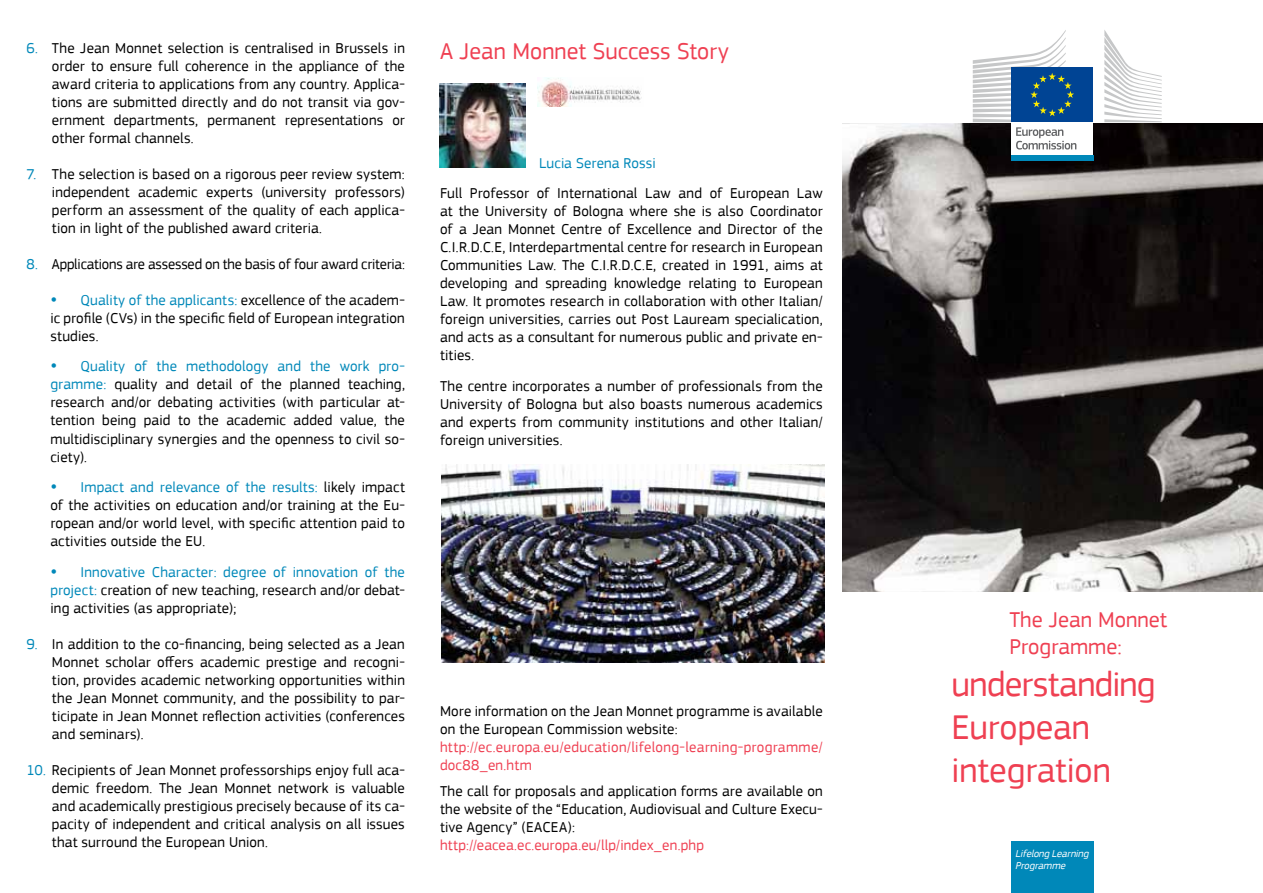
<style>
.page{position:relative;width:1263px;height:893px;background:#fff}
.page>*{position:absolute;margin:0;border:0;box-sizing:border-box;transform-origin:0 0}
.t1{font:36px/43.2px "PF Square Sans Pro";letter-spacing:-.005em;color:#ef4052}
.t2{font:24px "PF Square Sans Pro";color:#ef4052}
.t3{font:22.5px/27px "PF Square Sans Pro";color:#ef4052}
.t4{font:15px/18px "PF Square Sans Pro";letter-spacing:.01em;color:#000;text-align:justify}
.t5{font:15px/18px "PF Square Sans Pro";letter-spacing:.02em;color:#ef4052}
.t6{font:15px "PF Square Sans Pro";letter-spacing:-.01em;color:#000}
.t7{font:15px "PF Square Sans Pro";letter-spacing:.005em;color:#0088b9}
.t8{font:italic 10.5px/12.6px "PF Square Sans Pro";color:#fff}
.s1{color:#0088b9}
</style>
<div class="page">
<img style="left:842px;top:124px;width:421px;height:467px">
<div style="left:1011px;top:121px;width:82px;height:36px;background:#fff"></div>
<div style="left:1011px;top:68px;width:82px;height:54px;background:#004494"></div>
<svg style="left:1104px;top:30px;width:58px;height:92px"></svg>
<svg style="left:973px;top:30px;width:103px;height:120px"></svg>
<div style="left:1011px;top:156px;width:82px;height:5px;background:#0088b9"></div>
<div style="left:1011px;top:842px;width:82px;height:51px;background:#0088b9"></div>
<img style="left:440px;top:84px;width:86px;height:84px">
<img style="left:538px;top:78px;width:104px;height:29px">
<img style="left:441px;top:465px;width:384px;height:198px">
<p class="t4" style="left:52px;top:39px;width:354px;text-indent:-25px"><span class="s1">6.</span> The Jean Monnet selection is centralised in Brussels in order to ensure full coherence in the appliance of the award criteria to applications from any country. Applica&shy;tions are submitted directly and do not transit via gov&shy;ernment departments, permanent representations or other formal channels.</p>
<p class="t4" style="left:52px;top:165px;width:354px;text-indent:-25px"><span class="s1">7.</span> The selection is based on a rigorous peer review system: independent academic experts (university professors) perform an assessment of the quality of each applica&shy;tion in light of the published award criteria.</p>
<p class="t6" style="left:26px;top:255px;width:380px"><span class="s1">8.</span> Applications are assessed on the basis of four award criteria:</p>
<p class="t4" style="left:50px;top:291px;width:356px"><span class="s1">• Quality of the applicants:</span> excellence of the academ&shy;ic profile (CVs) in the specific field of European integration studies.</p>
<p class="t4" style="left:50px;top:358px;width:356px"><span class="s1">• Quality of the methodology and the work pro&shy;gramme:</span> quality and detail of the planned teaching, research and/or debating activities (with particular at&shy;tention being paid to the academic added value, the multidisciplinary synergies and the openness to civil so&shy;ciety).</p>
<p class="t4" style="left:50px;top:478px;width:356px"><span class="s1">• Impact and relevance of the results:</span> likely impact of the activities on education and/or training at the Eu&shy;ropean and/or world level, with specific attention paid to activities outside the EU.</p>
<p class="t4" style="left:50px;top:563px;width:356px"><span class="s1">• Innovative Character: degree of innovation of the project:</span> creation of new teaching, research and/or debat&shy;ing activities (as appropriate);</p>
<p class="t4" style="left:52px;top:635px;width:354px;text-indent:-26px"><span class="s1">9.</span> In addition to the co-financing, being selected as a Jean Monnet scholar offers academic prestige and recogni&shy;tion, provides academic networking opportunities within the Jean Monnet community, and the possibility to par&shy;ticipate in Jean Monnet reflection activities (conferences and seminars).</p>
<p class="t4" style="left:52px;top:761px;width:354px;text-indent:-25px"><span class="s1">10.</span> Recipients of Jean Monnet professorships enjoy full aca&shy;demic freedom. The Jean Monnet network is valuable and academically prestigious precisely because of its ca&shy;pacity of independent and critical analysis on all issues that surround the European Union.</p>
<h2 class="t2" style="left:440px;top:38px;width:290px">A Jean Monnet Success Story</h2>
<p class="t7" style="left:539px;top:154px;width:118px">Lucia Serena Rossi</p>
<p class="t4" style="left:440px;top:185px;width:384px">Full Professor of International Law and of European Law at the University of Bologna where she is also Coordinator of a Jean Monnet Centre of Excellence and Director of the C.I.R.D.C.E, Interdepartmental centre for research in European Communities Law. The C.I.R.D.C.E, created in 1991, aims at developing and spreading knowledge relating to European Law. It promotes research in collaboration with other Italian/ foreign universities, carries out Post Lauream specialication, and acts as a consultant for numerous public and private en&shy;tities.</p>
<p class="t4" style="left:440px;top:377px;width:384px">The centre incorporates a number of professionals from the University of Bologna but also boasts numerous academics and experts from community institutions and other Italian/ foreign universities.</p>
<p class="t4" style="left:440px;top:702px;width:384px">More information on the Jean Monnet programme is available on the European Commission website:</p>
<p class="t5" style="left:440px;top:738px;width:384px">http://ec.europa.eu/education/lifelong-learning-programme/ doc88_en.htm</p>
<p class="t4" style="left:440px;top:782px;width:384px">The call for proposals and application forms are available on the website of the “Education, Audiovisual and Culture Execu&shy;tive Agency” (EACEA):</p>
<p class="t5" style="left:440px;top:836px;width:265px">http://eacea.ec.europa.eu/llp/index_en.php</p>
<h3 class="t3" style="left:1009px;top:606px;width:159px">The Jean Monnet<br>Programme:</h3>
<h1 class="t1" style="left:951px;top:663px;width:205px">understanding<br>European integration</h1>
<p class="t8" style="left:1015px;top:847px;width:77px">LifelongLearning<br>Programme</p>
</div>
